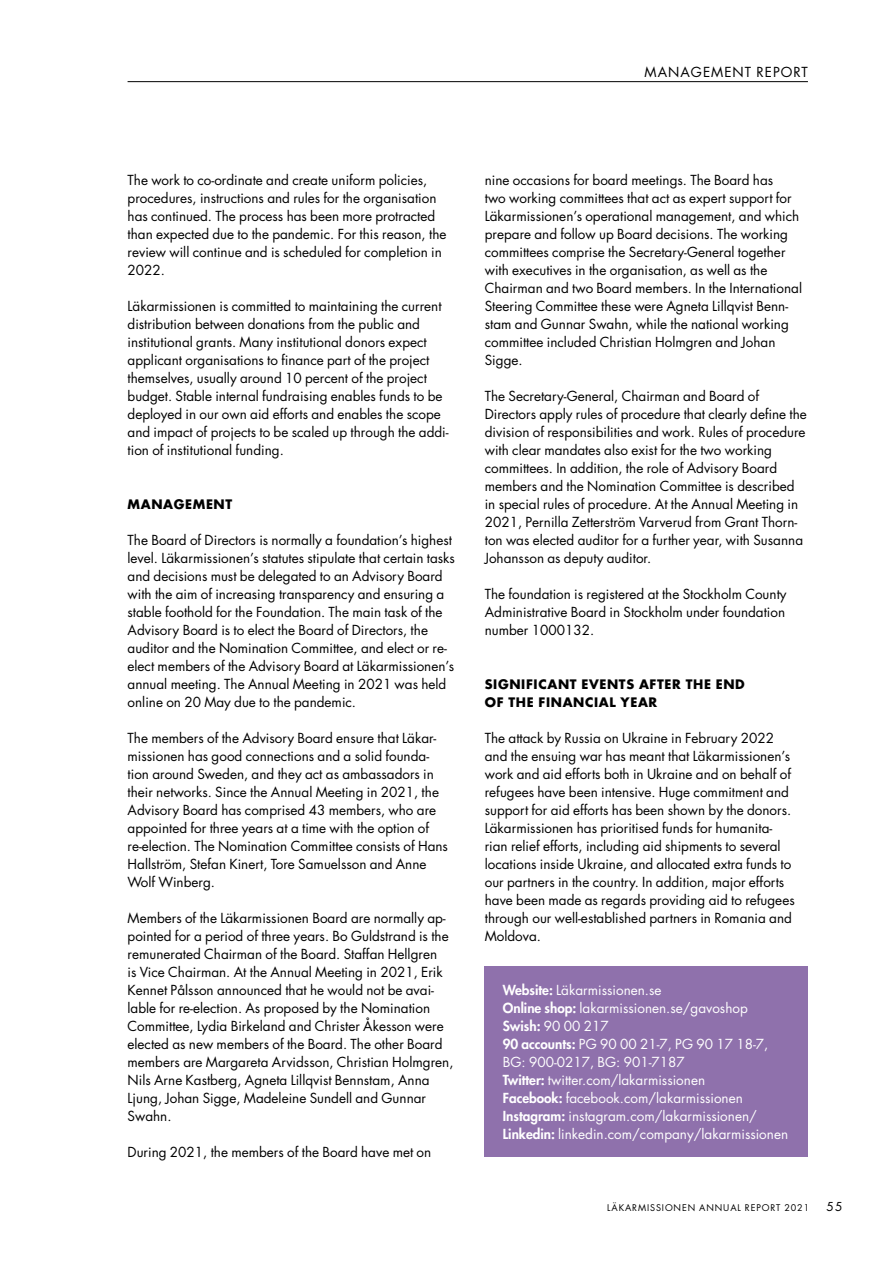
<style>
.page{position:relative;width:893px;height:1263px;background:#fff}
.page>*{position:absolute;margin:0;border:0;box-sizing:border-box;transform-origin:0 0}
.t1{font:13.5px/18px "Futura";color:#000}
.t2{font:13.5px/18px "Futura";color:#fff}
.t3{font:13.5px "Futura";letter-spacing:.075em;color:#000}
.t4{font:700 12.75px/18px "Futura";letter-spacing:.05em;color:#000}
.t5{font:12px "Futura";color:#000}
.t6{font:9px "Futura";letter-spacing:.1em;color:#000}
.s1{font-weight:800}
</style>
<div class="page">
<hr style="left:128px;top:81px;width:680px;height:1px;background:#000">
<div style="left:485px;top:966px;width:323px;height:191px;background:#8f71ac"></div>
<p class="t3" style="left:645px;top:63px;width:165px">MANAGEMENT REPORT</p>
<p class="t1" style="left:128px;top:171px;width:320px">The work to co-ordinate and create uniform policies, procedures, instructions and rules for the organisation has continued. The process has been more protracted than expected due to the pandemic. For this reason, the review will continue and is scheduled for completion in 2022.</p>
<p class="t1" style="left:128px;top:297px;width:323px">Läkarmissionen is committed to maintaining the current distribution between donations from the public and institutional grants. Many institutional donors expect applicant organisations to finance part of the project themselves, usually around 10 percent of the project budget. Stable internal fundraising enables funds to be deployed in our own aid efforts and enables the scope and impact of projects to be scaled up through the addi&shy;tion of institutional funding.</p>
<p class="t4" style="left:128px;top:495px;width:106px">MANAGEMENT</p>
<p class="t1" style="left:128px;top:531px;width:329px">The Board of Directors is normally a foundation’s highest level. Läkarmissionen’s statutes stipulate that certain tasks and decisions must be delegated to an Advisory Board with the aim of increasing transparency and ensuring a stable foothold for the Foundation. The main task of the Advisory Board is to elect the Board of Directors, the auditor and the Nomination Committee, and elect or re&shy;elect members of the Advisory Board at Läkarmissionen’s annual meeting. The Annual Meeting in 2021 was held online on 20 May due to the pandemic.</p>
<p class="t1" style="left:128px;top:729px;width:322px">The members of the Advisory Board ensure that Läkar&shy;missionen has good connections and a solid founda&shy;tion around Sweden, and they act as ambassadors in their networks. Since the Annual Meeting in 2021, the Advisory Board has comprised 43 members, who are appointed for three years at a time with the option of re-election. The Nomination Committee consists of Hans Hallström, Stefan Kinert, Tore Samuelsson and Anne Wolf Winberg.</p>
<p class="t1" style="left:128px;top:909px;width:327px">Members of the Läkarmissionen Board are normally ap&shy;pointed for a period of three years. Bo Guldstrand is the remunerated Chairman of the Board. Staffan Hellgren<br>is Vice Chairman. At the Annual Meeting in 2021, Erik Kennet Pålsson announced that he would not be avai&shy;lable for re-election. As proposed by the Nomination Committee, Lydia Birkeland and Christer Åkesson were elected as new members of the Board. The other Board members are Margareta Arvidsson, Christian Holmgren, Nils Arne Kastberg, Agneta Lillqvist Bennstam, Anna Ljung, Johan Sigge, Madeleine Sundell and Gunnar Swahn.</p>
<p class="t1" style="left:128px;top:1143px;width:305px">During 2021, the members of the Board have met on</p>
<p class="t1" style="left:485px;top:171px;width:319px">nine occasions for board meetings. The Board has<br>two working committees that act as expert support for Läkarmissionen’s operational management, and which prepare and follow up Board decisions. The working committees comprise the Secretary-General together with executives in the organisation, as well as the Chairman and two Board members. In the International Steering Committee these were Agneta Lillqvist Benn&shy;stam and Gunnar Swahn, while the national working committee included Christian Holmgren and Johan Sigge.</p>
<p class="t1" style="left:485px;top:387px;width:324px">The Secretary-General, Chairman and Board of Directors apply rules of procedure that clearly define the division of responsibilities and work. Rules of procedure with clear mandates also exist for the two working committees. In addition, the role of Advisory Board members and the Nomination Committee is described in special rules of procedure. At the Annual Meeting in 2021, Pernilla Zetterström Varverud from Grant Thorn&shy;ton was elected auditor for a further year, with Susanna Johansson as deputy auditor.</p>
<p class="t1" style="left:485px;top:585px;width:303px;text-align:justify">The foundation is registered at the Stockholm County Administrative Board in Stockholm under foundation number 1000132.</p>
<p class="t4" style="left:485px;top:675px;width:262px">SIGNIFICANT EVENTS AFTER THE END<br>OF THE FINANCIAL YEAR</p>
<p class="t1" style="left:485px;top:729px;width:311px">The attack by Russia on Ukraine in February 2022 and the ensuing war has meant that Läkarmissionen’s work and aid efforts both in Ukraine and on behalf of refugees have been intensive. Huge commitment and support for aid efforts has been shown by the donors.<br>Läkarmissionen has prioritised funds for humanita&shy;rian relief efforts, including aid shipments to several locations inside Ukraine, and allocated extra funds to our partners in the country. In addition, major efforts have been made as regards providing aid to refugees through our well-established partners in Romania and Moldova.</p>
<p class="t2" style="left:503px;top:981px;width:287px"><span class="s1">Website:</span> Läkarmissionen.se<br><span class="s1">Online shop:</span> lakarmissionen.se/gavoshop <span class="s1">Swish:</span> 90 00 217<br><span class="s1">90 accounts:</span> PG 90 00 21-7, PG 90 17 18-7, BG: 900-0217, BG: 901-7187<br><span class="s1">Twitter:</span> twitter.com/lakarmissionen<br><span class="s1">Facebook:</span> facebook.com/lakarmissionen <span class="s1">Instagram:</span> instagram.com/lakarmissionen/ <span class="s1">Linkedin:</span> linkedin.com/company/lakarmissionen</p>
<p class="t6" style="left:607px;top:1202px;width:203px">LÄKARMISSIONEN ANNUAL REPORT 2021</p>
<p class="t5" style="left:827px;top:1199px;width:17px">55</p>
</div>
